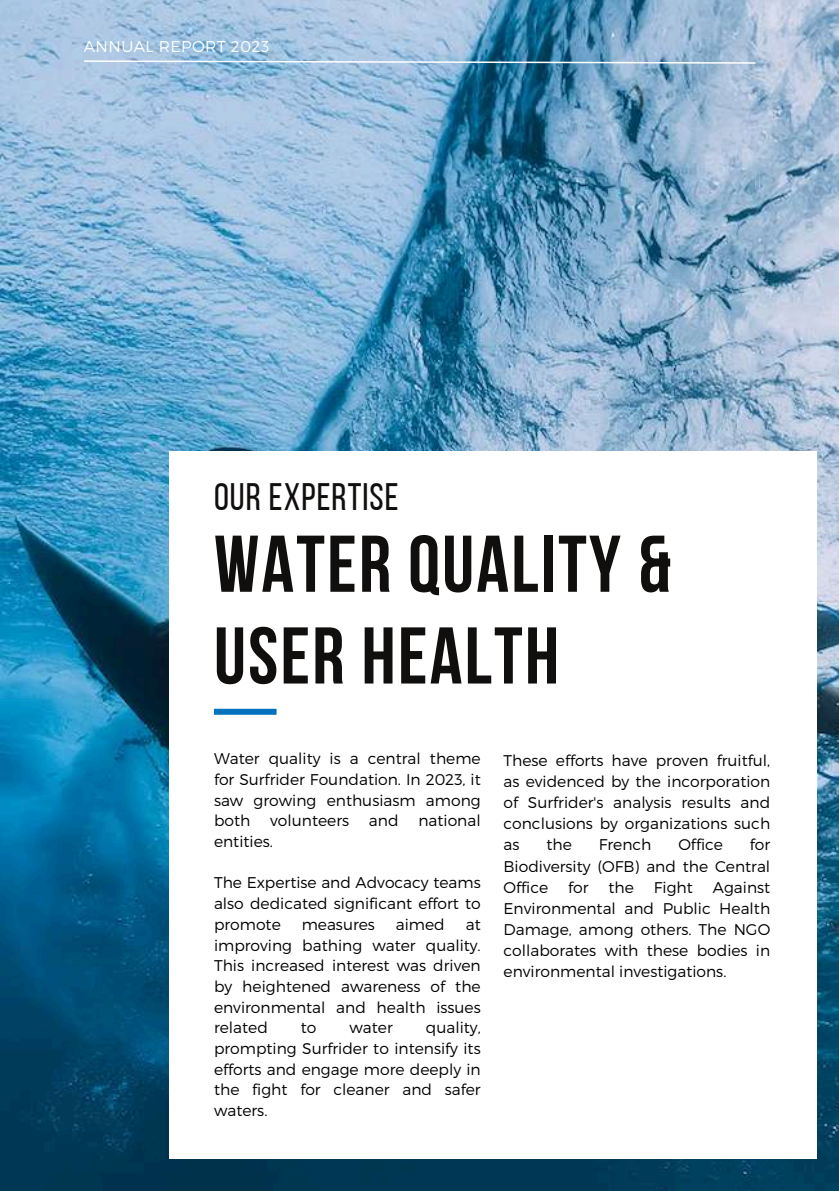
<style>
.page{position:relative;width:839px;height:1191px;background:#fff}
.page>*{position:absolute;margin:0;border:0;box-sizing:border-box;transform-origin:0 0}
.t1{font:700 80.2px "Bebas Neue";letter-spacing:.03em;color:#100f0d}
.t2{font:38.2px "Bebas Neue";letter-spacing:.03em;color:#100f0d}
.t3{font:300 15.6px/20.6px "Montserrat";color:#000;text-align:justify}
.t4{font:300 15.6px "Montserrat";letter-spacing:.025em;color:#fff}
.t5{font:300 15.4px/21.2px "Montserrat";color:#000;text-align:justify}
</style>
<div class="page">
<img style="left:0;top:0;width:838px;height:1191px">
<div style="left:169px;top:451px;width:647px;height:707px;background:#fff"></div>
<div style="left:214px;top:709px;width:62px;height:6px;background:#0073be"></div>
<svg style="left:82px;top:60px;width:675px;height:4px"></svg>
<p class="t4" style="left:84px;top:36px;width:187px">ANNUAL REPORT 2023</p>
<h2 class="t2" style="left:214px;top:481px;width:186px">OUR EXPERTISE</h2>
<h1 class="t1" style="left:214px;top:532px;width:458px">WATER QUALITY &amp;</h1>
<h1 class="t1" style="left:214px;top:623px;width:346px">USER HEALTH</h1>
<p class="t3" style="left:214px;top:748px;width:268px">Water quality is a central theme for Surfrider Foundation. In 2023, it saw growing enthusiasm among both</p>
<p class="t3" style="left:270px;top:810px;width:80px">volunteers</p>
<p class="t3" style="left:369px;top:810px;width:31px">and</p>
<p class="t3" style="left:418px;top:810px;width:64px">national</p>
<p class="t3" style="left:214px;top:831px;width:60px">entities.</p>
<p class="t3" style="left:214px;top:872px;width:268px">The Expertise and Advocacy teams also dedicated significant effort to promote</p>
<p class="t3" style="left:302px;top:913px;width:75px">measures</p>
<p class="t3" style="left:396px;top:913px;width:50px">aimed</p>
<p class="t3" style="left:214px;top:913px;width:268px;text-indent:252px">at improving bathing water quality.<br>This increased interest was driven by heightened awareness of the environmental and health issues related</p>
<p class="t3" style="left:214px;top:1017px;width:268px;text-indent:212px">quality, prompting Surfrider to intensify its efforts and engage more deeply in the fight for cleaner and safer waters.</p>
<p class="t3" style="left:301px;top:1017px;width:17px">to</p>
<p class="t3" style="left:349px;top:1017px;width:45px">water</p>
<p class="t5" style="left:503px;top:749px;width:268px">These efforts have proven fruitful, as evidenced by the incorporation of Surfrider's analysis results and conclusions by organizations such as</p>
<p class="t5" style="left:503px;top:834px;width:268px;text-indent:246px">for Biodiversity (OFB) and the Central Office</p>
<p class="t5" style="left:546px;top:834px;width:27px">the</p>
<p class="t5" style="left:598px;top:834px;width:54px">French</p>
<p class="t5" style="left:678px;top:834px;width:46px">Office</p>
<p class="t5" style="left:568px;top:876px;width:22px">for</p>
<p class="t5" style="left:608px;top:876px;width:27px">the</p>
<p class="t5" style="left:654px;top:876px;width:41px">Fight</p>
<p class="t5" style="left:503px;top:876px;width:268px;text-indent:209px">Against Environmental and Public Health Damage, among others. The NGO collaborates with these bodies in environmental investigations.</p>
</div>
